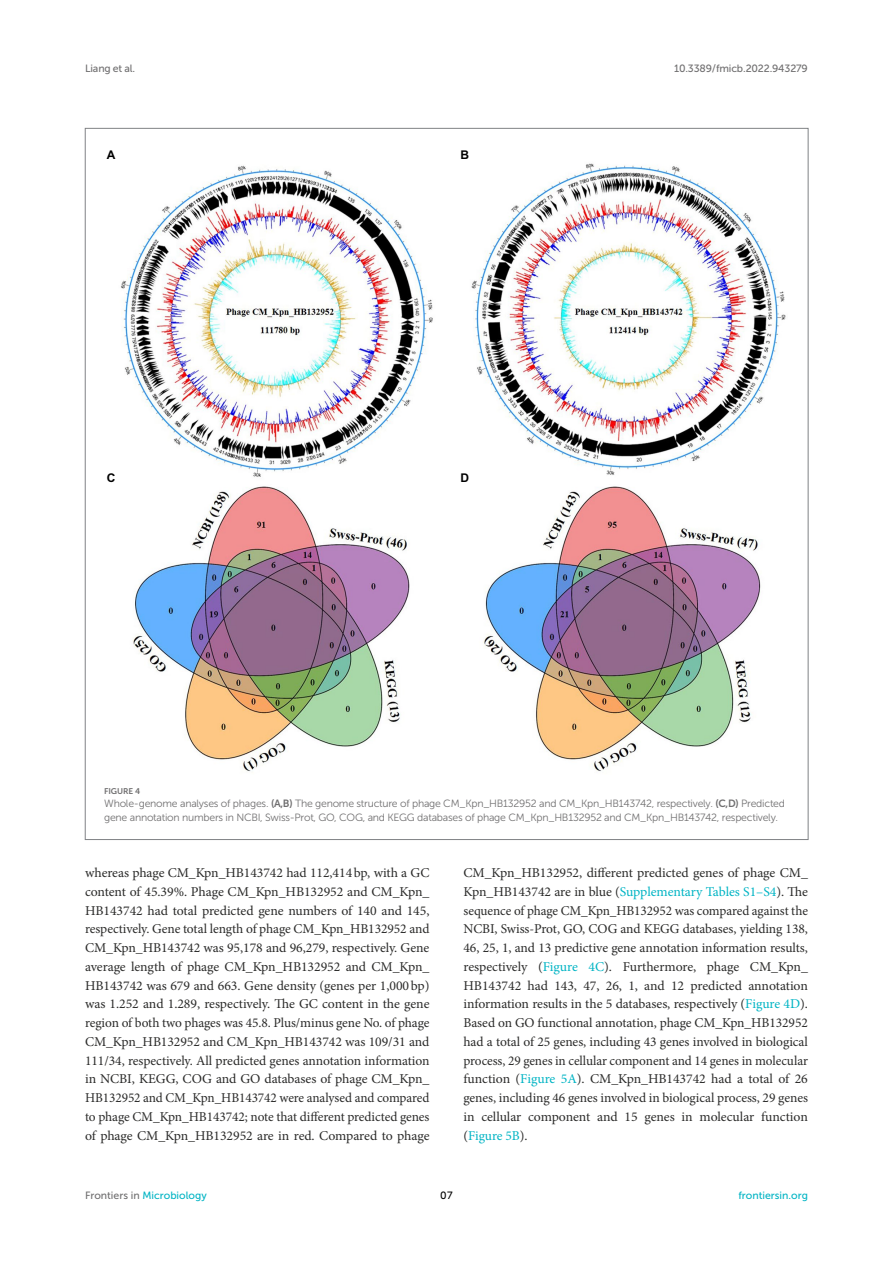
<style>
.page{position:relative;width:893px;height:1263px;background:#fff}
.page>*{position:absolute;margin:0;border:0;box-sizing:border-box;transform-origin:0 0}
.TEXT_FLUSH{font:13.5px/18.8px "Minion Pro";letter-spacing:-.005em;color:#2b2b2a;text-align:justify}
.t1{font:700 12px "Arial";color:#000}
.FIG_LEG{font:10.5px/13.5px "Museo Sans 300";letter-spacing:-.02em;color:#706f70}
.t2{font:10.5px "Museo Sans 500";color:#00b4c4}
.t3{font:10.5px "Museo Sans 500";letter-spacing:-.015em;color:#706f70}
.t4{font:10.5px "Museo Sans 500";color:#000}
.FIG_HD{font:8.25px "Museo Sans 700";letter-spacing:-.01em;color:#706f70}
.s1{font-family:"Museo Sans 700"}
.s2{color:#00b4c4}
.s3{color:#00b9c9}
.s4{color:#706f70}
</style>
<div class="page">
<img style="left:121px;top:163px;width:665px;height:609px">
<p class="t3" style="left:85px;top:63px;width:52px">Liang et al.</p>
<p class="t3" style="left:674px;top:63px;width:135px">10.3389/fmicb.2022.943279</p>
<p class="t1" style="left:107px;top:146px;width:10px">A</p>
<p class="t1" style="left:461px;top:146px;width:10px">B</p>
<p class="t1" style="left:107px;top:469px;width:10px">C</p>
<p class="t1" style="left:461px;top:469px;width:10px">D</p>
<p class="FIG_HD" style="left:104px;top:786px;width:37px">FIGURE 4</p>
<p class="FIG_LEG" style="left:104px;top:797px;width:682px">Whole-genome analyses of phages. <span class="s1">(A,B)</span> The genome structure of phage CM_Kpn_HB132952 and CM_Kpn_HB143742, respectively. <span class="s1">(C,D)</span> Predicted gene annotation numbers in NCBI, Swiss-Prot, GO, COG, and KEGG databases of phage CM_Kpn_HB132952 and CM_Kpn_HB143742, respectively.</p>
<p class="TEXT_FLUSH" style="left:85px;top:863px;width:346px">whereas phage CM_Kpn_HB143742 had 112,414bp, with a GC content of 45.39%. Phage CM_Kpn_HB132952 and CM_Kpn_ HB143742 had total predicted gene numbers of 140 and 145, respectively. Gene total length of phage CM_Kpn_HB132952 and CM_Kpn_HB143742 was 95,178 and 96,279, respectively. Gene average length of phage CM_Kpn_HB132952 and CM_Kpn_ HB143742 was 679 and 663. Gene density (genes per 1,000bp) was 1.252 and 1.289, respectively. The GC content in the gene region of both two phages was 45.8. Plus/minus gene No. of phage CM_Kpn_HB132952 and CM_Kpn_HB143742 was 109/31 and 111/34, respectively. All predicted genes annotation information in NCBI, KEGG, COG and GO databases of phage CM_Kpn_ HB132952 and CM_Kpn_HB143742 were analysed and compared to phage CM_Kpn_HB143742; note that different predicted genes of phage CM_Kpn_HB132952 are in red. Compared to phage</p>
<p class="TEXT_FLUSH" style="left:463px;top:863px;width:346px">CM_Kpn_HB132952, different predicted genes of phage CM_ Kpn_HB143742 are in blue (<span class="s2">Supplementary Tables S1</span><span class="s3">–</span><span class="s2">S4</span>). The sequence of phage CM_Kpn_HB132952 was compared against the NCBI, Swiss-Prot, GO, COG and KEGG databases, yielding 138, 46, 25, 1, and 13 predictive gene annotation information results, respectively (<span class="s2">Figure 4C</span>). Furthermore, phage CM_Kpn_ HB143742 had 143, 47, 26, 1, and 12 predicted annotation information results in the 5 databases, respectively (<span class="s2">Figure 4D</span>).<br>Based on GO functional annotation, phage CM_Kpn_HB132952 had a total of 25 genes, including 43 genes involved in biological process, 29 genes in cellular component and 14 genes in molecular function (<span class="s2">Figure 5A</span>). CM_Kpn_HB143742 had a total of 26 genes, including 46 genes involved in biological process, 29 genes in cellular component and 15 genes in molecular function (<span class="s2">Figure 5B</span>).</p>
<p class="t2" style="left:85px;top:1190px;width:123px"><span class="s4">Frontiers in</span> Microbiology</p>
<p class="t4" style="left:440px;top:1190px;width:14px">07</p>
<p class="t2" style="left:738px;top:1190px;width:71px">frontiersin.org</p>
</div>
